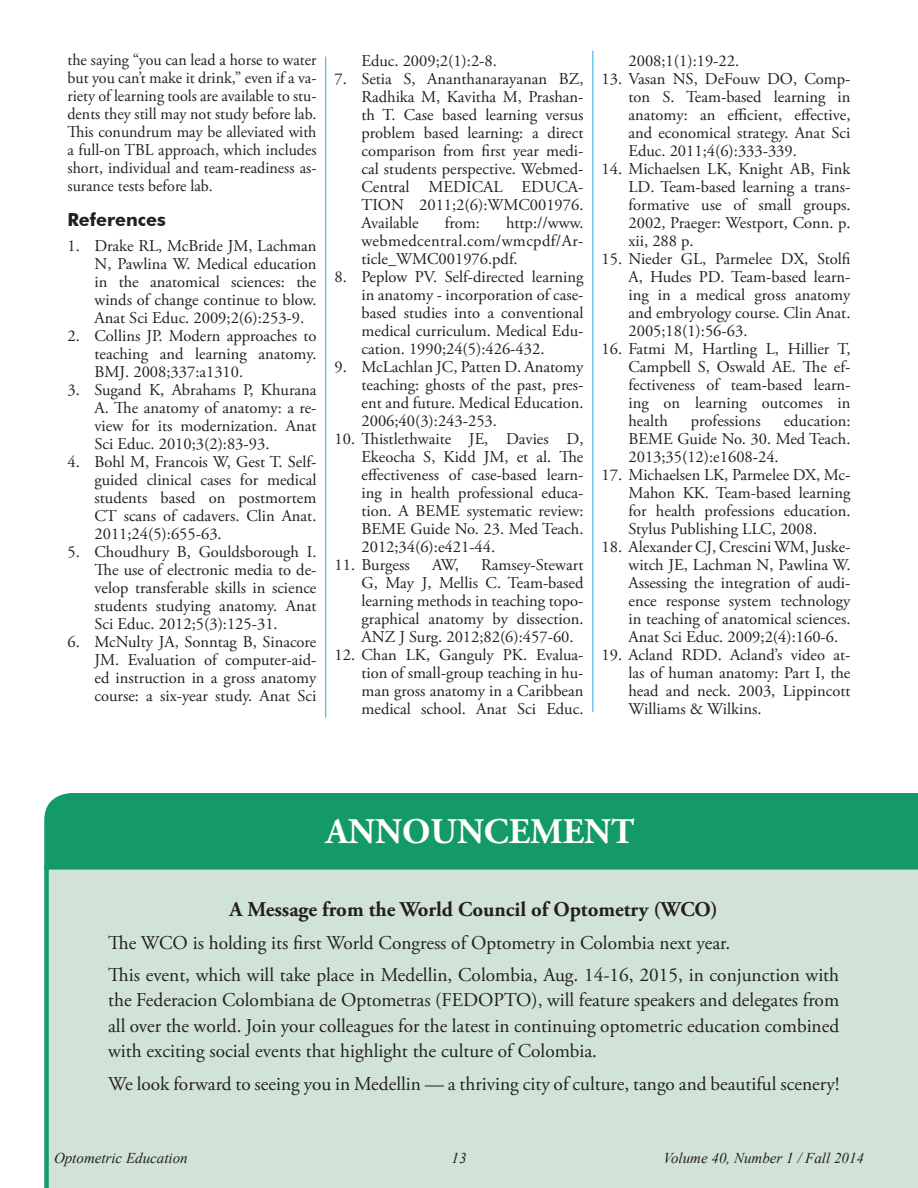
<style>
.page{position:relative;width:918px;height:1188px;background:#fff}
.page>*{position:absolute;margin:0;border:0;box-sizing:border-box;transform-origin:0 0}
.Feature_-_body{font:700 36px "Adobe Garamond Pro";color:#fff}
.Feature_-_body-2{font:700 21px "Adobe Garamond Pro";color:#231f20}
.Feature_-_body-3{font:19.5px/25.5px "Adobe Garamond Pro";color:#231f20;text-align:justify}
.Feature_-_subhead{font:700 18px "Schol Broadway";color:#231f20}
.Feature-_references{font:16.5px/18px "Adobe Garamond Pro";color:#231f20;text-align:justify}
.Feature_-_body-4{font:16.5px/18px "Adobe Garamond Pro";color:#231f20;text-align:justify}
.t1{font:italic 15px "Times New Roman";color:#231f20}
</style>
<div class="page">
<div style="left:44px;top:869px;width:874px;height:319px;background:#d1e3d7"></div>
<div style="left:44px;top:793px;width:874px;height:76px;background:#139a67"></div>
<hr style="left:325px;top:57px;width:1px;height:661px;background:#29aae1">
<hr style="left:592px;top:51px;width:1px;height:661px;background:#29aae1">
<p class="Feature_-_body-4" style="left:68px;top:52px;width:251px">the saying “you can lead a horse to water but you can’t make it drink,” even if a va&shy;riety of learning tools are available to stu&shy;dents they still may not study before lab.<br>This conundrum may be alleviated with a full-on TBL approach, which includes short, individual and team-readiness as&shy;surance tests before lab.</p>
<p class="Feature_-_subhead" style="left:68px;top:209px;width:100px">References</p>
<p class="Feature-_references" style="left:94px;top:237px;width:224px;text-indent:-27px">1. Drake RL, McBride JM, Lachman N, Pawlina W. Medical education in the anatomical sciences: the winds of change continue to blow.<br>Anat Sci Educ. 2009;2(6):253-9.</p>
<p class="Feature-_references" style="left:94px;top:327px;width:223px;text-indent:-27px">2. Collins JP. Modern approaches to teaching and learning anatomy.<br>BMJ. 2008;337:a1310.</p>
<p class="Feature-_references" style="left:94px;top:381px;width:224px;text-indent:-27px">3. Sugand K, Abrahams P, Khurana A. The anatomy of anatomy: a re&shy;view for its modernization. Anat Sci Educ. 2010;3(2):83-93.</p>
<p class="Feature-_references" style="left:94px;top:453px;width:224px;text-indent:-27px">4. Bohl M, Francois W, Gest T. Self&shy;guided clinical cases for medical students based on postmortem CT scans of cadavers. Clin Anat.<br>2011;24(5):655-63.</p>
<p class="Feature-_references" style="left:94px;top:543px;width:224px;text-indent:-27px">5. Choudhury B, Gouldsborough I.<br>The use of electronic media to de&shy;velop transferable skills in science students studying anatomy. Anat Sci Educ. 2012;5(3):125-31.</p>
<p class="Feature-_references" style="left:94px;top:633px;width:224px;text-indent:-27px">6. McNulty JA, Sonntag B, Sinacore JM. Evaluation of computer-aid&shy;ed instruction in a gross anatomy course: a six-year study. Anat Sci</p>
<p class="Feature-_references" style="left:362px;top:52px;width:137px">Educ. 2009;2(1):2-8.</p>
<p class="Feature-_references" style="left:362px;top:70px;width:224px;text-indent:-27px">7. Setia S, Ananthanarayanan BZ, Radhika M, Kavitha M, Prashan&shy;th T. Case based learning versus problem based learning: a direct comparison from first year medi&shy;cal students perspective. Webmed-Central MEDICAL EDUCA-TION 2011;2(6):WMC001976.<br>Available</p>
<p class="Feature-_references" style="left:362px;top:214px;width:224px;text-indent:145px">http://www. webmedcentral.com/wmcpdf/Ar&shy;ticle_WMC001976.pdf.</p>
<p class="Feature-_references" style="left:362px;top:268px;width:224px;text-indent:-27px">8. Peplow PV. Self-directed learning in anatomy - incorporation of case&shy;based studies into a conventional medical curriculum. Medical Edu&shy;cation. 1990;24(5):426-432.</p>
<p class="Feature-_references" style="left:362px;top:358px;width:224px;text-indent:-27px">9. McLachlan JC, Patten D. Anatomy teaching: ghosts of the past, pres&shy;ent and future. Medical Education.<br>2006;40(3):243-253.</p>
<p class="Feature-_references" style="left:362px;top:430px;width:224px;text-indent:-27px">10. Thistlethwaite JE, Davies D, Ekeocha S, Kidd JM, et al. The effectiveness of case-based learn&shy;ing in health professional educa&shy;tion. A BEME systematic review:<br>BEME Guide No. 23. Med Teach.<br>2012;34(6):e421-44.</p>
<p class="Feature-_references" style="left:334px;top:556px;width:77px">11. Burgess</p>
<p class="Feature-_references" style="left:432px;top:556px;width:28px">AW,</p>
<p class="Feature-_references" style="left:445px;top:214px;width:37px">from:</p>
<p class="Feature-_references" style="left:362px;top:556px;width:224px;text-indent:120px">Ramsey-Stewart G, May J, Mellis C. Team-based learning methods in teaching topo&shy;graphical anatomy by dissection.<br>ANZ J Surg. 2012;82(6):457-60.</p>
<p class="Feature-_references" style="left:362px;top:646px;width:224px;text-indent:-27px">12. Chan LK, Ganguly PK. Evalua&shy;tion of small-group teaching in hu&shy;man gross anatomy in a Caribbean medical school. Anat Sci Educ.</p>
<p class="Feature-_references" style="left:628px;top:52px;width:112px">2008;1(1):19-22.</p>
<p class="Feature-_references" style="left:628px;top:70px;width:224px;text-indent:-27px">13. Vasan NS, DeFouw DO, Comp&shy;ton S. Team-based learning in anatomy: an efficient, effective, and economical strategy. Anat Sci Educ. 2011;4(6):333-339.</p>
<p class="Feature-_references" style="left:628px;top:160px;width:224px;text-indent:-27px">14. Michaelsen LK, Knight AB, Fink LD. Team-based learning a trans&shy;formative use of small groups.<br>2002, Praeger: Westport, Conn. p. xii, 288 p.</p>
<p class="Feature-_references" style="left:628px;top:250px;width:224px;text-indent:-27px">15. Nieder GL, Parmelee DX, Stolfi A, Hudes PD. Team-based learn&shy;ing in a medical gross anatomy and embryology course. Clin Anat.<br>2005;18(1):56-63.</p>
<p class="Feature-_references" style="left:628px;top:340px;width:224px;text-indent:-27px">16. Fatmi M, Hartling L, Hillier T, Campbell S, Oswald AE. The ef&shy;fectiveness of team-based learn&shy;ing on learning outcomes in health</p>
<p class="Feature-_references" style="left:628px;top:412px;width:224px;text-indent:155px">education:<br>BEME Guide No. 30. Med Teach.<br>2013;35(12):e1608-24.</p>
<p class="Feature-_references" style="left:628px;top:466px;width:224px;text-indent:-27px">17. Michaelsen LK, Parmelee DX, Mc-Mahon KK. Team-based learning for health professions education.<br>Stylus Publishing LLC, 2008.</p>
<p class="Feature-_references" style="left:628px;top:538px;width:224px;text-indent:-27px">18. Alexander CJ, Crescini WM, Juske&shy;witch JE, Lachman N, Pawlina W.<br>Assessing the integration of audi&shy;ence response system technology in teaching of anatomical sciences.<br>Anat Sci Educ. 2009;2(4):160-6.</p>
<p class="Feature-_references" style="left:628px;top:646px;width:224px;text-indent:-27px">19. Acland RDD. Acland’s video at&shy;las of human anatomy: Part I, the head and neck. 2003, Lippincott Williams &amp; Wilkins.</p>
<p class="Feature-_references" style="left:691px;top:412px;width:71px">professions</p>
<p class="Feature_-_body" style="left:326px;top:810px;width:310px">ANNOUNCEMENT</p>
<p class="Feature_-_body-2" style="left:229px;top:897px;width:490px">A Message from the World Council of Optometry (WCO)</p>
<p class="Feature_-_body-3" style="left:108px;top:930px;width:624px">The WCO is holding its first World Congress of Optometry in Colombia next year.</p>
<p class="Feature_-_body-3" style="left:108px;top:963px;width:733px">This event, which will take place in Medellin, Colombia, Aug. 14-16, 2015, in conjunction with the Federacion Colombiana de Optometras (FEDOPTO), will feature speakers and delegates from all over the world. Join your colleagues for the latest in continuing optometric education combined with exciting social events that highlight the culture of Colombia.</p>
<p class="Feature_-_body-3" style="left:108px;top:1071px;width:733px">We look forward to seeing you in Medellin — a thriving city of culture, tango and beautiful scenery!</p>
<p class="t1" style="left:54px;top:1147px;width:135px">Optometric Education</p>
<p class="t1" style="left:452px;top:1147px;width:16px">13</p>
<p class="t1" style="left:664px;top:1147px;width:202px">Volume 40, Number 1 / Fall 2014</p>
</div>
